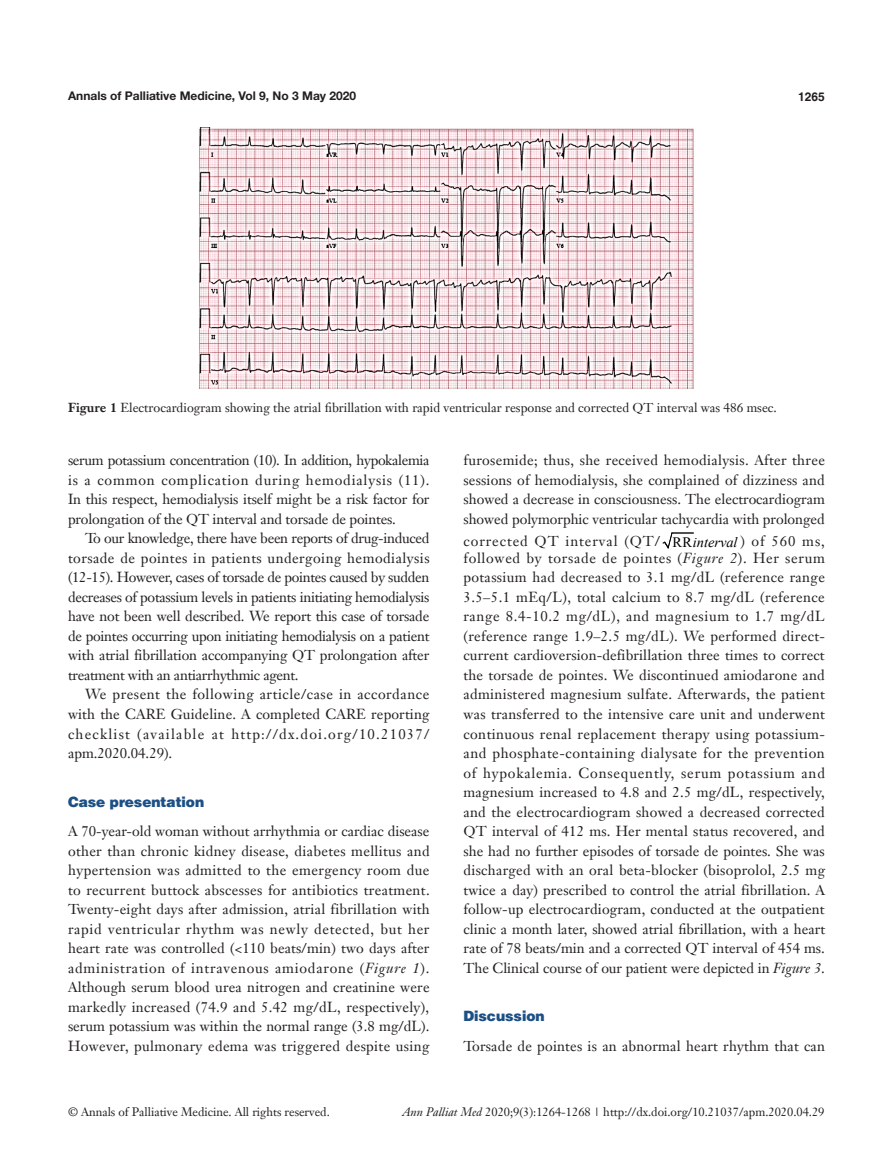
<style>
.page{position:relative;width:893px;height:1170px;background:#fff}
.page>*{position:absolute;margin:0;border:0;box-sizing:border-box;transform-origin:0 0}
.t1{font:14.25px/19.5px "Janson Text LT";color:#231f20;text-align:justify}
.t2{font:900 14.25px "Helvetica";color:#1c5085}
.t3{font:14.25px "Janson Text LT";letter-spacing:.065em;color:#231f20}
.t4{font:12.75px "Janson Text LT";color:#231f20}
.t5{font:12px "Janson Text LT";letter-spacing:-.005em;color:#231f20}
.t6{font:700 12px "Helvetica Neue LT Pro";color:#231f20}
.t7{font:700 12px "Helvetica";color:#231f20}
.s1{font-weight:700}
.s2{font-style:italic}
.s3{font-family:"Times New Roman";font-size:14.4px;color:#000}
.s4{font-family:"Times New Roman";font-style:italic;font-size:14.4px;color:#000}
</style>
<div class="page">
<svg style="left:662px;top:532px;width:31px;height:16px"></svg>
<img style="left:199px;top:128px;width:495px;height:260px">
<p class="t6" style="left:68px;top:88px;width:290px">Annals of Palliative Medicine, Vol 9, No 3 May 2020</p>
<p class="t7" style="left:798px;top:89px;width:28px">1265</p>
<p class="t4" style="left:68px;top:400px;width:710px"><span class="s1">Figure 1</span> Electrocardiogram showing the atrial fibrillation with rapid ventricular response and corrected QT interval was 486 msec.</p>
<p class="t1" style="left:68px;top:450px;width:363px">serum potassium concentration (10). In addition, hypokalemia is a common complication during hemodialysis (11).<br>In this respect, hemodialysis itself might be a risk factor for prolongation of the QT interval and torsade de pointes.</p>
<p class="t1" style="left:68px;top:528px;width:363px;text-indent:17px">To our knowledge, there have been reports of drug-induced torsade de pointes in patients undergoing hemodialysis (12-15). However, cases of torsade de pointes caused by sudden decreases of potassium levels in patients initiating hemodialysis have not been well described. We report this case of torsade de pointes occurring upon initiating hemodialysis on a patient with atrial fibrillation accompanying QT prolongation after treatment with an antiarrhythmic agent.</p>
<p class="t1" style="left:68px;top:684px;width:363px;text-indent:17px">We present the following article/case in accordance with the CARE Guideline. A completed CARE reporting checklist (available at http://dx.doi.org/10.21037/ apm.2020.04.29).</p>
<p class="t2" style="left:68px;top:792px;width:138px">Case presentation</p>
<p class="t1" style="left:68px;top:821px;width:363px">A 70-year-old woman without arrhythmia or cardiac disease other than chronic kidney disease, diabetes mellitus and hypertension was admitted to the emergency room due to recurrent buttock abscesses for antibiotics treatment.<br>Twenty-eight days after admission, atrial fibrillation with rapid ventricular rhythm was newly detected, but her heart rate was controlled (&lt;110 beats/min) two days after administration of intravenous amiodarone (<span class="s2">Figure 1</span>).<br>Although serum blood urea nitrogen and creatinine were markedly increased (74.9 and 5.42 mg/dL, respectively), serum potassium was within the normal range (3.8 mg/dL).<br>However, pulmonary edema was triggered despite using</p>
<p class="t1" style="left:463px;top:450px;width:363px">furosemide; thus, she received hemodialysis. After three sessions of hemodialysis, she complained of dizziness and showed a decrease in consciousness. The electrocardiogram showed polymorphic ventricular tachycardia with prolonged</p>
<p class="t3" style="left:463px;top:532px;width:198px">corrected QT interval (QT/</p>
<p class="t1" style="left:673px;top:531px;width:154px"><span class="s3">RR</span><span class="s4">interval</span> ) of 560 ms,</p>
<p class="t1" style="left:463px;top:548px;width:363px">followed by torsade de pointes (<span class="s2">Figure 2</span>). Her serum potassium had decreased to 3.1 mg/dL (reference range 3.5–5.1 mEq/L), total calcium to 8.7 mg/dL (reference range 8.4-10.2 mg/dL), and magnesium to 1.7 mg/dL (reference range 1.9–2.5 mg/dL). We performed direct&shy;current cardioversion-defibrillation three times to correct the torsade de pointes. We discontinued amiodarone and administered magnesium sulfate. Afterwards, the patient was transferred to the intensive care unit and underwent continuous renal replacement therapy using potassium&shy;and phosphate-containing dialysate for the prevention of hypokalemia. Consequently, serum potassium and magnesium increased to 4.8 and 2.5 mg/dL, respectively, and the electrocardiogram showed a decreased corrected QT interval of 412 ms. Her mental status recovered, and she had no further episodes of torsade de pointes. She was discharged with an oral beta-blocker (bisoprolol, 2.5 mg twice a day) prescribed to control the atrial fibrillation. A follow-up electrocardiogram, conducted at the outpatient clinic a month later, showed atrial fibrillation, with a heart rate of 78 beats/min and a corrected QT interval of 454 ms.<br>The Clinical course of our patient were depicted in <span class="s2">Figure 3</span>.</p>
<p class="t2" style="left:463px;top:1007px;width:83px">Discussion</p>
<p class="t1" style="left:463px;top:1035px;width:363px">Torsade de pointes is an abnormal heart rhythm that can</p>
<p class="t5" style="left:68px;top:1104px;width:263px">© Annals of Palliative Medicine. All rights reserved.</p>
<p class="t5" style="left:402px;top:1104px;width:424px"><span class="s2">Ann Palliat Med</span> 2020;9(3):1264-1268 | http://dx.doi.org/10.21037/apm.2020.04.29</p>
</div>
